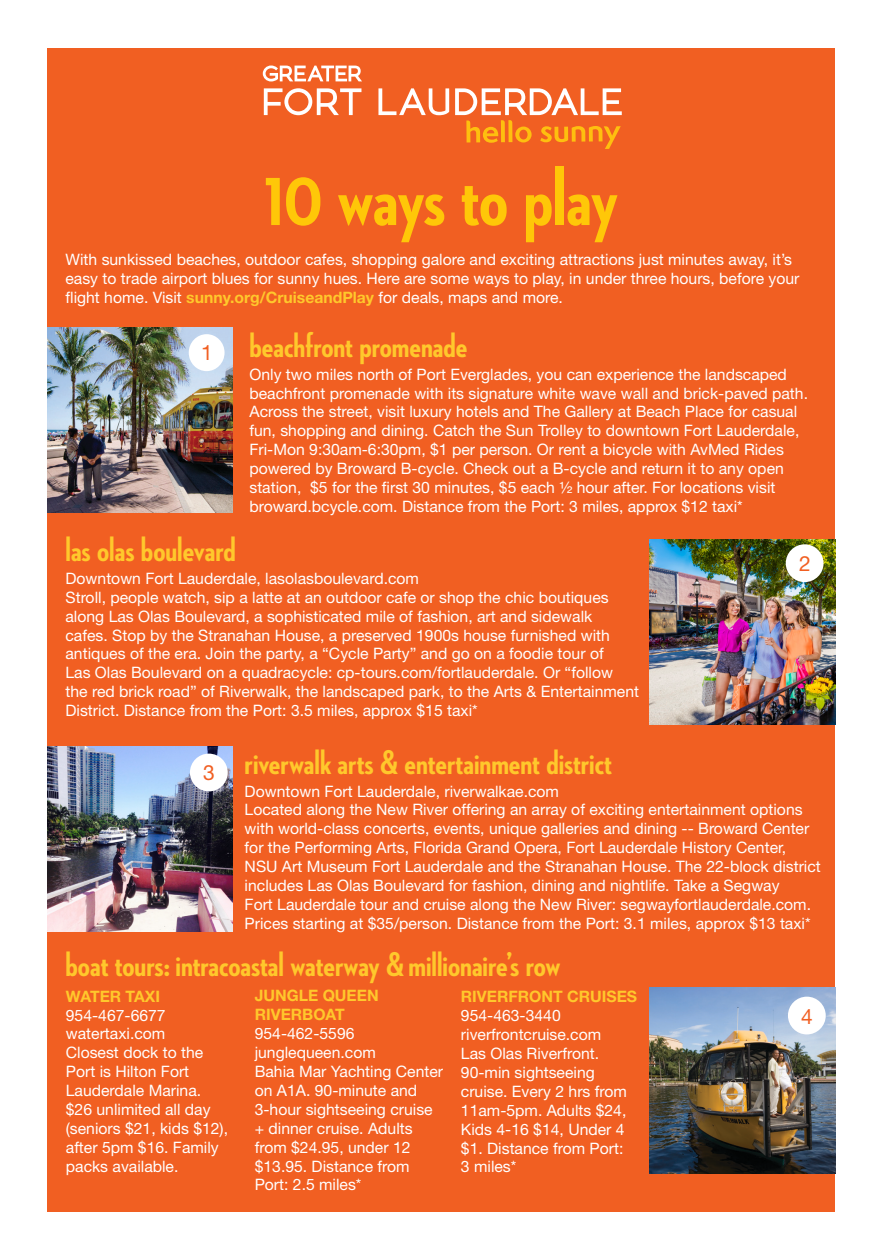
<style>
.page{position:relative;width:882px;height:1260px;background:#fff}
.page>*{position:absolute;margin:0;border:0;box-sizing:border-box;transform-origin:0 0}
.t1{font:700 84px "Neutraface 2 Condensed";letter-spacing:-.005em;color:#ffc708}
.t2{font:700 35px "Neutraface 2 Condensed";color:#ffc82c}
.t3{font:21px "Helvetica Neue";color:#f15f22}
.t4{font:15.75px/18.9px "Helvetica Neue";color:#fff}
.t5{font:700 15.75px/18.9px "Helvetica Neue";color:#ffc82c}
.s1{font-weight:700;color:#ffc82c}
</style>
<div class="page">
<div style="left:47px;top:48px;width:788px;height:1164px;background:#f15f22"></div>
<img style="left:47px;top:327px;width:186px;height:186px">
<img style="left:650px;top:988px;width:185px;height:185px">
<div style="left:189px;top:334px;width:36px;height:37px;background:#fff;border-radius:50%"></div>
<div style="left:788px;top:997px;width:38px;height:37px;background:#fff;border-radius:50%"></div>
<img style="left:650px;top:539px;width:185px;height:185px">
<div style="left:786px;top:544px;width:38px;height:38px;background:#fff;border-radius:50%"></div>
<img style="left:47px;top:746px;width:186px;height:186px">
<div style="left:190px;top:754px;width:38px;height:37px;background:#fff;border-radius:50%"></div>
<svg style="left:264px;top:88px;width:97px;height:27px"></svg>
<svg style="left:378px;top:88px;width:71px;height:27px"></svg>
<svg style="left:455px;top:88px;width:167px;height:61px"></svg>
<svg style="left:263px;top:66px;width:99px;height:16px"></svg>
<p class="t1" style="left:264px;top:150px;width:355px">10 ways to play</p>
<p class="t4" style="left:66px;top:250px;width:735px">With sunkissed beaches, outdoor cafes, shopping galore and exciting attractions just minutes away, it’s easy to trade airport blues for sunny hues. Here are some ways to play, in under three hours, before your flight home. Visit <span class="s1">sunny.org/CruiseandPlay</span> for deals, maps and more.</p>
<p class="t2" style="left:249px;top:325px;width:219px">beachfront promenade</p>
<p class="t4" style="left:249px;top:364px;width:560px">Only two miles north of Port Everglades, you can experience the landscaped beachfront promenade with its signature white wave wall and brick-paved path.<br>Across the street, visit luxury hotels and The Gallery at Beach Place for casual fun, shopping and dining. Catch the Sun Trolley to downtown Fort Lauderdale, Fri-Mon 9:30am-6:30pm, $1 per person. Or rent a bicycle with AvMed Rides powered by Broward B-cycle. Check out a B-cycle and return it to any open station, $5 for the first 30 minutes, $5 each ½ hour after. For locations visit broward.bcycle.com. Distance from the Port: 3 miles, approx $12 taxi*</p>
<p class="t3" style="left:201px;top:340px;width:13px">1</p>
<p class="t2" style="left:66px;top:529px;width:172px">las olas boulevard</p>
<p class="t4" style="left:66px;top:569px;width:575px">Downtown Fort Lauderdale, lasolasboulevard.com<br>Stroll, people watch, sip a latte at an outdoor cafe or shop the chic boutiques along Las Olas Boulevard, a sophisticated mile of fashion, art and sidewalk<br>cafes. Stop by the Stranahan House, a preserved 1900s house furnished with antiques of the era. Join the party, a “Cycle Party” and go on a foodie tour of<br>Las Olas Boulevard on a quadracycle: cp-tours.com/fortlauderdale. Or “follow the red brick road” of Riverwalk, the landscaped park, to the Arts &amp; Entertainment District. Distance from the Port: 3.5 miles, approx $15 taxi*</p>
<p class="t3" style="left:799px;top:551px;width:13px">2</p>
<p class="t3" style="left:203px;top:760px;width:13px">3</p>
<p class="t2" style="left:245px;top:742px;width:369px">riverwalk arts &amp; entertainment district</p>
<p class="t4" style="left:245px;top:781px;width:578px">Downtown Fort Lauderdale, riverwalkae.com<br>Located along the New River offering an array of exciting entertainment options with world-class concerts, events, unique galleries and dining -- Broward Center for the Performing Arts, Florida Grand Opera, Fort Lauderdale History Center, NSU Art Museum Fort Lauderdale and the Stranahan House. The 22-block district includes Las Olas Boulevard for fashion, dining and nightlife. Take a Segway<br>Fort Lauderdale tour and cruise along the New River: segwayfortlauderdale.com.<br>Prices starting at $35/person. Distance from the Port: 3.1 miles, approx $13 taxi*</p>
<p class="t2" style="left:66px;top:945px;width:496px">boat tours: intracoastal waterway &amp; millionaire’s row</p>
<p class="t5" style="left:66px;top:986px;width:96px">WATER TAXI</p>
<p class="t4" style="left:66px;top:1005px;width:101px">954-467-6677 watertaxi.com</p>
<p class="t4" style="left:66px;top:1043px;width:164px">Closest dock to the<br>Port is Hilton Fort<br>Lauderdale Marina. $26 unlimited all day (seniors $21, kids $12), after 5pm $16. Family packs available.</p>
<p class="t5" style="left:255px;top:986px;width:125px">JUNGLE QUEEN<br>RIVERBOAT</p>
<p class="t4" style="left:255px;top:1024px;width:101px">954-462-5596</p>
<p class="t4" style="left:255px;top:1043px;width:123px">junglequeen.com</p>
<p class="t4" style="left:255px;top:1062px;width:190px">Bahia Mar Yachting Center on A1A. 90-minute and<br>3-hour sightseeing cruise + dinner cruise. Adults from $24.95, under 12 $13.95. Distance from<br>Port: 2.5 miles*</p>
<p class="t5" style="left:461px;top:987px;width:178px">RIVERFRONT CRUISES</p>
<p class="t4" style="left:461px;top:1006px;width:101px">954-463-3440</p>
<p class="t4" style="left:461px;top:1025px;width:142px">riverfrontcruise.com</p>
<p class="t4" style="left:461px;top:1044px;width:167px">Las Olas Riverfront.<br>90-min sightseeing cruise. Every 2 hrs from<br>11am-5pm. Adults $24,<br>Kids 4-16 $14, Under 4 $1. Distance from Port:<br>3 miles*</p>
<p class="t3" style="left:801px;top:1004px;width:13px">4</p>
</div>
